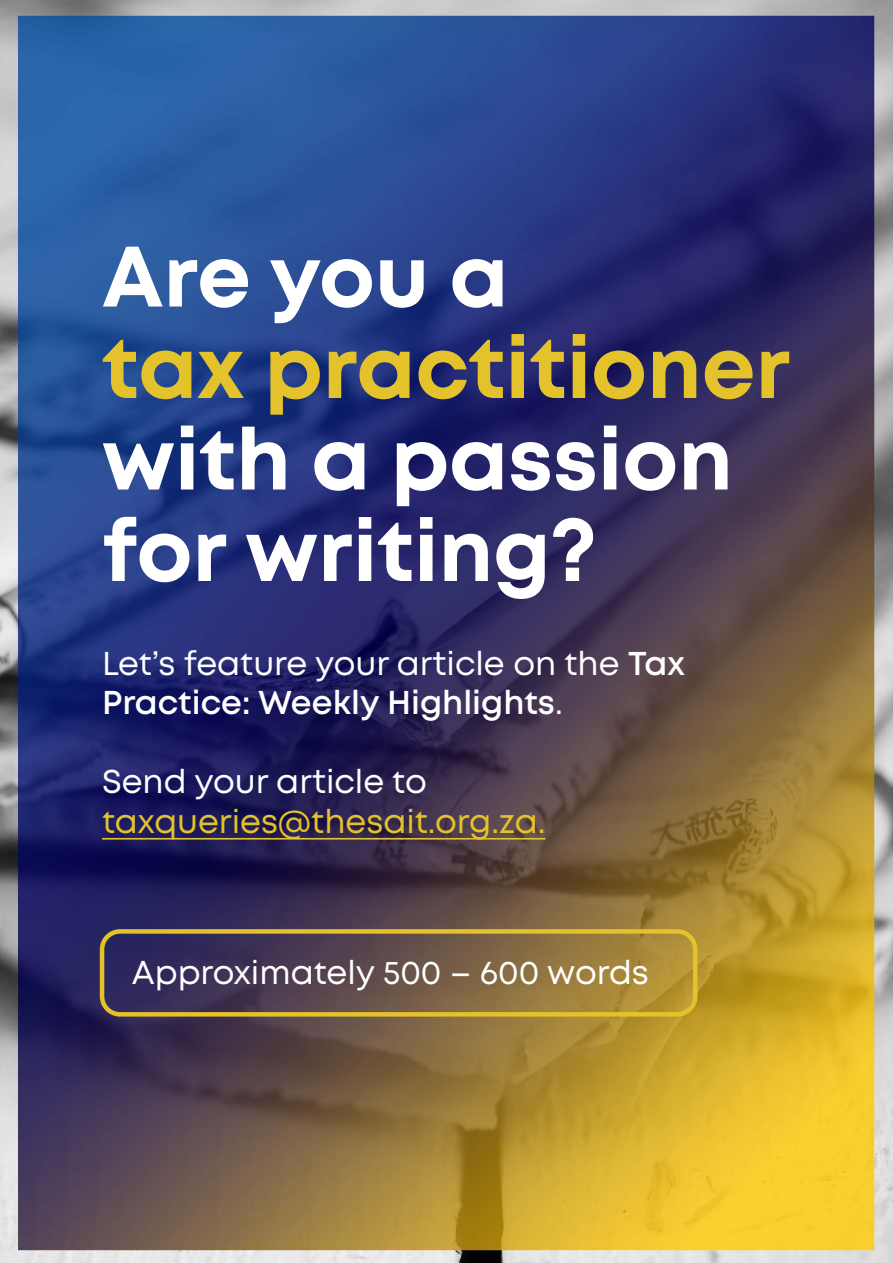
<style>
.page{position:relative;width:893px;height:1263px;background:#fff}
.page>*{position:absolute;margin:0;border:0;box-sizing:border-box;transform-origin:0 0}
.t1{font:700 85.5px/91.5px "Mont";color:#fff}
.t2{font:700 85.5px "Mont";color:#e4c22b}
.t3{font:33px/39.6px "Mont";color:#fff}
.t4{font:33px "Mont";color:#e4c22b}
.s1{font-weight:600}
</style>
<div class="page">
<img style="left:0;top:0;width:893px;height:1263px">
<hr style="left:102px;top:838px;width:443px;height:1px;background:#e4c22b">
<div style="left:100px;top:929px;width:597px;height:87px;border:4px solid #e4c22b;border-radius:18px"></div>
<h1 class="t1" style="left:102px;top:231px;width:408px">Are you a</h1>
<h1 class="t2" style="left:102px;top:312px;width:690px">tax practitioner</h1>
<h1 class="t1" style="left:102px;top:414px;width:632px">with a passion for writing?</h1>
<p class="t3" style="left:102px;top:643px;width:584px">Let’s feature your article on the <span class="s1">Tax<br>Practice: Weekly Highlights</span>.</p>
<p class="t3" style="left:102px;top:762px;width:326px">Send your article to</p>
<p class="t4" style="left:102px;top:800px;width:445px">taxqueries@thesait.org.za.</p>
<p class="t3" style="left:132px;top:952px;width:518px">Approximately 500 – 600 words</p>
</div>
